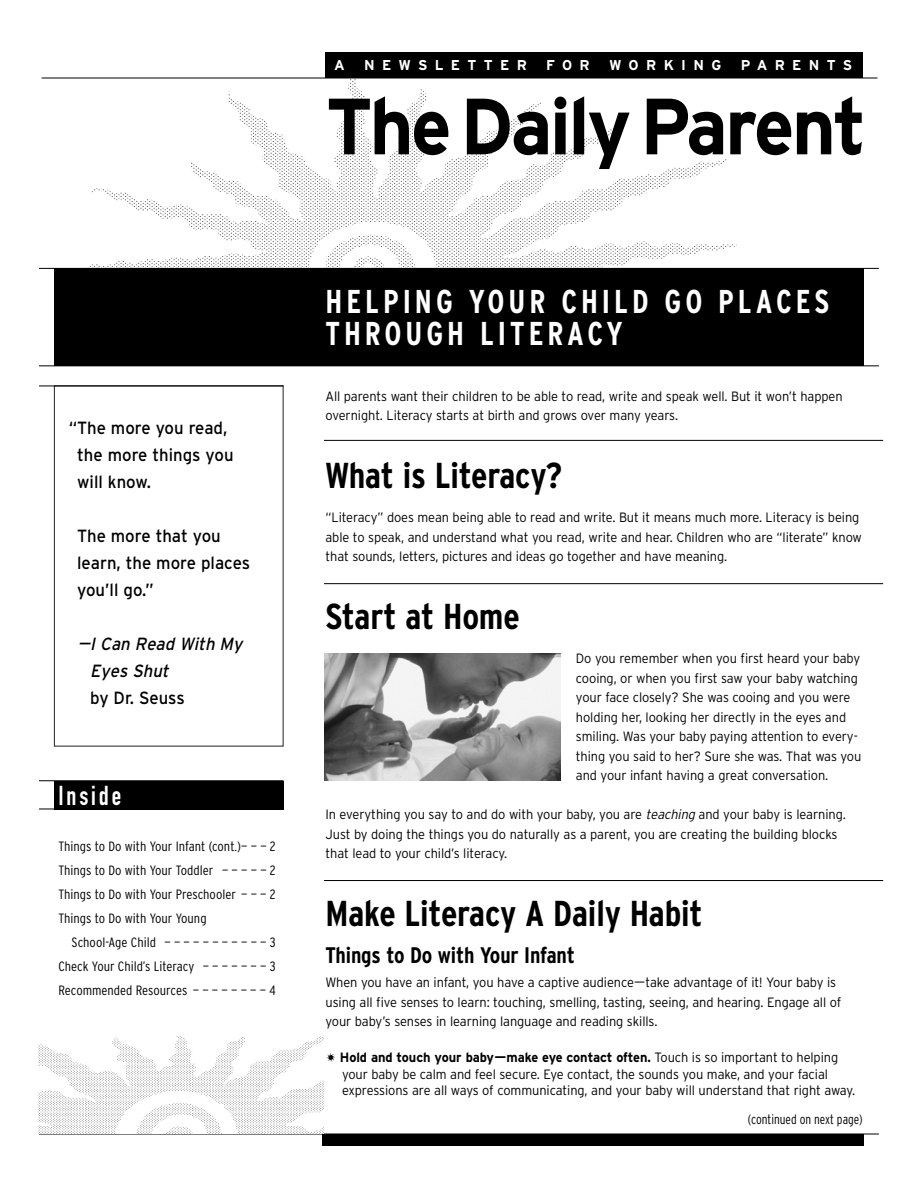
<style>
.page{position:relative;width:918px;height:1188px;background:#fff}
.page>*{position:absolute;margin:0;border:0;box-sizing:border-box;transform-origin:0 0}
.t1{font:700 79.5px "Interstate";letter-spacing:-.035em;color:#000;scale:.95 1}
.t2{font:700 condensed 36px "Interstate";letter-spacing:-.005em;color:#000}
.t3{font:700 condensed 33px/31.5px "Interstate";letter-spacing:.125em;color:#fff;scale:.95 1}
.t4{font:27px "DIN Engschrift";letter-spacing:.11em;color:#fff;scale:.95 1}
.t5{font:700 condensed 22.5px "Interstate";letter-spacing:-.005em;color:#000}
.t6{font:17.7px/27px "Interstate";color:#000;scale:.95 1}
.t7{font:italic 17.7px/27px "Interstate";color:#000;scale:1.2 1}
.t8{font:700 14.25px "Interstate";letter-spacing:.515em;color:#fff}
.t9{font:300 13.5px/19.5px "Interstate";letter-spacing:-.005em;color:#000;scale:.95 1}
.t10{font:300 condensed 13.5px/24px "Interstate";color:#000;text-align:justify;scale:1.05 1}
.t11{font:300 condensed 13.5px "Interstate";color:#000;scale:.95 1}
.s1{font-style:italic}
.s2{font-family:"FF Dingbests";font-weight:400}
.s3{font-weight:700}
</style>
<div class="page">
<div style="left:54px;top:386px;width:230px;height:360px;border:1px solid #231f20"></div>
<img style="left:87px;top:79px;width:650px;height:189px">
<div style="left:54px;top:781px;width:230px;height:29px;background:#000"></div>
<hr style="left:39px;top:268px;width:840px;height:1px;background:#000">
<hr style="left:39px;top:365px;width:840px;height:1px;background:#000">
<div style="left:54px;top:269px;width:810px;height:97px;background:#000"></div>
<hr style="left:39px;top:1134px;width:840px;height:1px;background:#000">
<hr style="left:42px;top:78px;width:836px;height:1px;background:#000">
<hr style="left:39px;top:780px;width:245px;height:1px;background:#000">
<hr style="left:39px;top:809px;width:245px;height:1px;background:#000">
<div style="left:323px;top:1134px;width:541px;height:12px;background:#000"></div>
<hr style="left:39px;top:386px;width:245px;height:1px;background:#000">
<div style="left:326px;top:52px;width:537px;height:26px;background:#000"></div>
<img style="left:38px;top:1035px;width:286px;height:99px">
<hr style="left:324px;top:440px;width:559px;height:1px;background:#000">
<hr style="left:324px;top:583px;width:559px;height:1px;background:#000">
<hr style="left:324px;top:880px;width:559px;height:1px;background:#000">
<img style="left:324px;top:654px;width:237px;height:127px">
<h3 class="t6" style="left:77px;top:416px;width:166px;text-indent:-8px">“The more you read, the more things you will know.</h3>
<h3 class="t6" style="left:77px;top:524px;width:184px">The more that you learn, the more places you’ll go.”</h3>
<h3 class="t7" style="left:90px;top:632px;width:131px;text-indent:-13px">—I Can Read With My<br>Eyes Shut</h3>
<h3 class="t6" style="left:90px;top:686px;width:101px">by Dr. Seuss</h3>
<h3 class="t4" style="left:58px;top:785px;width:68px">Inside</h3>
<p class="t10" style="left:58px;top:835px;width:208px">Things to Do with Your Infant (cont.)— — — 2<br>Things to Do with Your Toddler — — — — — 2<br>Things to Do with Your Preschooler — — — 2<br>Things to Do with Your Young</p>
<p class="t10" style="left:58px;top:931px;width:208px;text-indent:13px">School-Age Child — — — — — — — — — — — 3<br>Check Your Child’s Literacy — — — — — — — 3<br>Recommended Resources — — — — — — — — 4</p>
<p class="t8" style="left:334px;top:60px;width:12px">A</p>
<p class="t8" style="left:364px;top:60px;width:164px">NEWSLETTER</p>
<p class="t8" style="left:546px;top:60px;width:45px">FOR</p>
<p class="t8" style="left:609px;top:60px;width:114px">WORKING</p>
<p class="t8" style="left:741px;top:60px;width:113px">PARENTS</p>
<h1 class="t1" style="left:326px;top:97px;width:571px">TheDailyParent</h1>
<h3 class="t3" style="left:326px;top:289px;width:532px">HELPING YOUR CHILD GO PLACES<br>THROUGH LITERACY</h3>
<p class="t9" style="left:326px;top:387px;width:546px">All parents want their children to be able to read, write and speak well. But it won’t happen overnight. Literacy starts at birth and grows over many years.</p>
<h2 class="t2" style="left:326px;top:462px;width:238px">What is Literacy?</h2>
<p class="t9" style="left:326px;top:509px;width:566px">“Literacy” does mean being able to read and write. But it means much more. Literacy is being able to speak, and understand what you read, write and hear. Children who are “literate” know that sounds, letters, pictures and ideas go together and have meaning.</p>
<h2 class="t2" style="left:326px;top:603px;width:196px">Start at Home</h2>
<p class="t9" style="left:576px;top:650px;width:302px">Do you remember when you first heard your baby cooing, or when you first saw your baby watching your face closely? She was cooing and you were holding her, looking her directly in the eyes and smiling. Was your baby paying attention to every&shy;thing you said to her? Sure she was. That was you and your infant having a great conversation.</p>
<p class="t9" style="left:325px;top:806px;width:549px">In everything you say to and do with your baby, you are <span class="s1">teaching</span>and your baby is learning.<br>Just by doing the things you do naturally as a parent, you are creating the building blocks that lead to your child’s literacy.</p>
<h2 class="t2" style="left:326px;top:900px;width:379px">Make Literacy A Daily Habit</h2>
<h3 class="t5" style="left:326px;top:947px;width:251px">Things to Do with Your Infant</h3>
<p class="t9" style="left:326px;top:974px;width:544px">When you have an infant, you have a captive audience—take advantage of it! Your baby is using all five senses to learn: touching, smelling, tasting, seeing, and hearing. Engage all of your baby’s senses in learning language and reading skills.</p>
<p class="t9" style="left:342px;top:1050px;width:542px;line-height:16.5px;text-indent:-17px"><span class="s2">P</span> <span class="s3">Hold and touch your baby—make eye contact often.</span> Touch is so important to helping your baby be calm and feel secure. Eye contact, the sounds you make, and your facial expressions are all ways of communicating, and your baby will understand that right away.</p>
<p class="t11" style="left:748px;top:1114px;width:122px">(continued on next page)</p>
</div>
